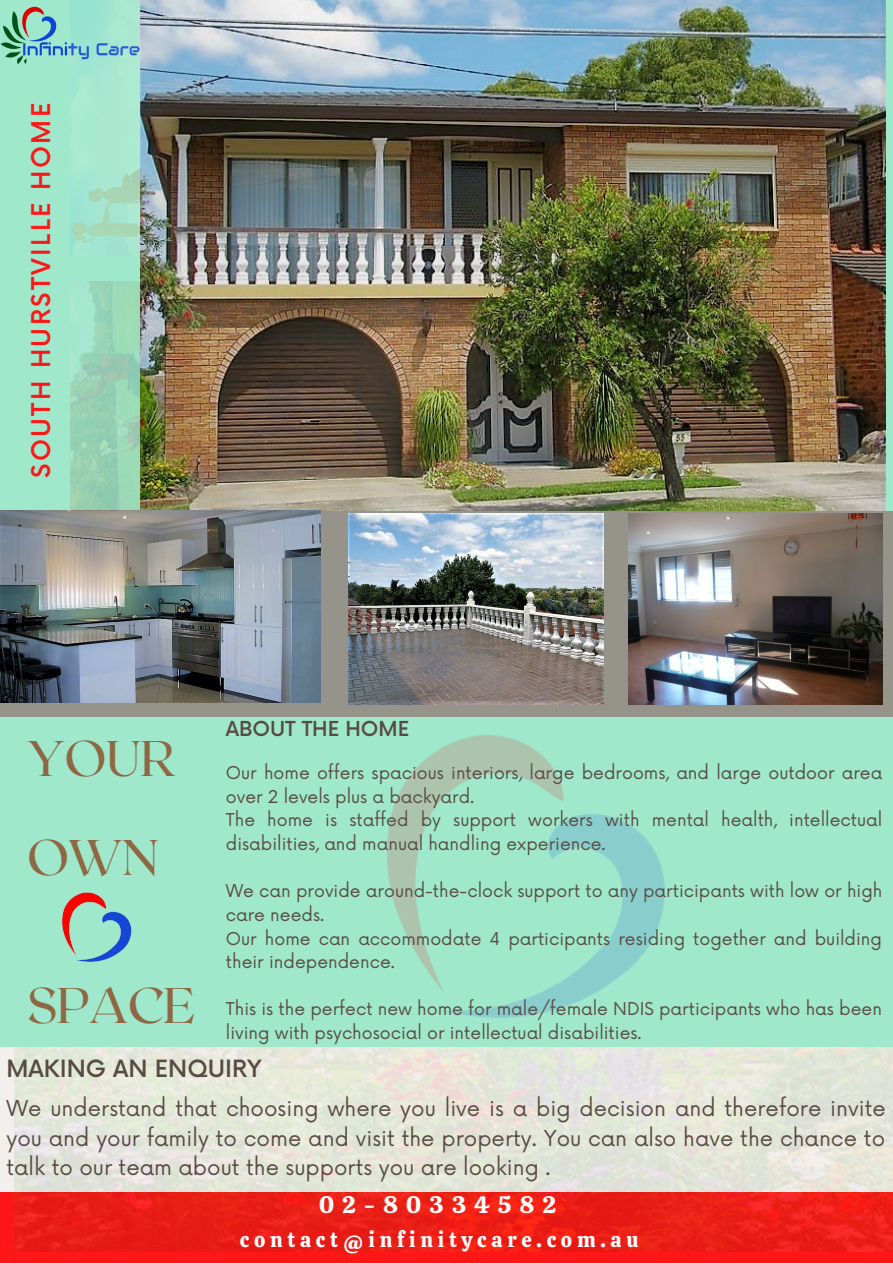
<style>
.page{position:relative;width:893px;height:1264px;background:#fff}
.page>*{position:absolute;margin:0;border:0;box-sizing:border-box;transform-origin:0 0}
.t1{font:49.95px/99px "Roxborough CF";letter-spacing:-.02em;color:#8f6743}
.t2{font:500 25.2px "Now";letter-spacing:.095em;color:#ff1616}
.t3{font:23.7px "Calistoga";letter-spacing:.325em;color:#fff}
.t4{font:500 23.1px "Now";color:#594b43}
.t5{font:21.3px/29.2px "Now";color:#594b43;text-align:justify}
.t6{font:20.7px "Calistoga";letter-spacing:.23em;color:#fff}
.t7{font:500 20.1px "Now";color:#594b43}
.t8{font:17.25px/23.5px "Now";color:#594b43}
</style>
<div class="page">
<div style="left:0;top:0;width:892px;height:1262px;background:#9fe8cc"></div>
<div style="left:0;top:1192px;width:892px;height:70px;background:#ff1616"></div>
<div style="left:0;top:511px;width:892px;height:205px;background:#96948a"></div>
<img style="left:141px;top:0;width:744px;height:510px">
<img style="left:0;top:511px;width:320px;height:191px">
<img style="left:628px;top:513px;width:254px;height:191px">
<img style="left:349px;top:513px;width:254px;height:191px">
<img style="left:62px;top:892px;width:70px;height:70px">
<img style="left:1px;top:0;width:140px;height:84px">
<img style="left:387px;top:735px;width:278px;height:283px">
<img style="left:71px;top:0;width:69px;height:255px">
<img style="left:71px;top:281px;width:69px;height:230px">
<img style="left:14px;top:1047px;width:878px;height:204px">
<h2 class="t2" style="left:28px;top:478px;width:377px;rotate:-90deg">SOUTH HURSTVILLE HOME</h2>
<h1 class="t1" style="left:27px;top:706px;width:149px">YOUR<br>OWN</h1>
<h1 class="t1" style="left:27px;top:953px;width:169px">SPACE</h1>
<p class="t7" style="left:226px;top:717px;width:185px">ABOUT THE HOME</p>
<p class="t8" style="left:226px;top:762px;width:658px">Our home offers spacious interiors, large bedrooms, and large outdoor area over 2 levels plus a backyard.<br>The home is staffed by support workers with mental health, intellectual disabilities, and manual handling experience.</p>
<p class="t8" style="left:226px;top:880px;width:658px">We can provide around-the-clock support to any participants with low or high care needs.<br>Our home can accommodate 4 participants residing together and building their independence.</p>
<p class="t8" style="left:226px;top:998px;width:657px">This is the perfect new home for male/female NDIS participants who has been living with psychosocial or intellectual disabilities.</p>
<h3 class="t4" style="left:6px;top:1056px;width:257px">MAKING AN ENQUIRY</h3>
<p class="t5" style="left:6px;top:1095px;width:880px">We understand that choosing where you live is a big decision and therefore invite you and your family to come and visit the property. You can also have the chance to talk to our team about the supports you are looking .</p>
<h3 class="t3" style="left:319px;top:1189px;width:239px">02-80334582</h3>
<p class="t6" style="left:240px;top:1225px;width:400px">contact@infinitycare.com.au</p>
</div>
